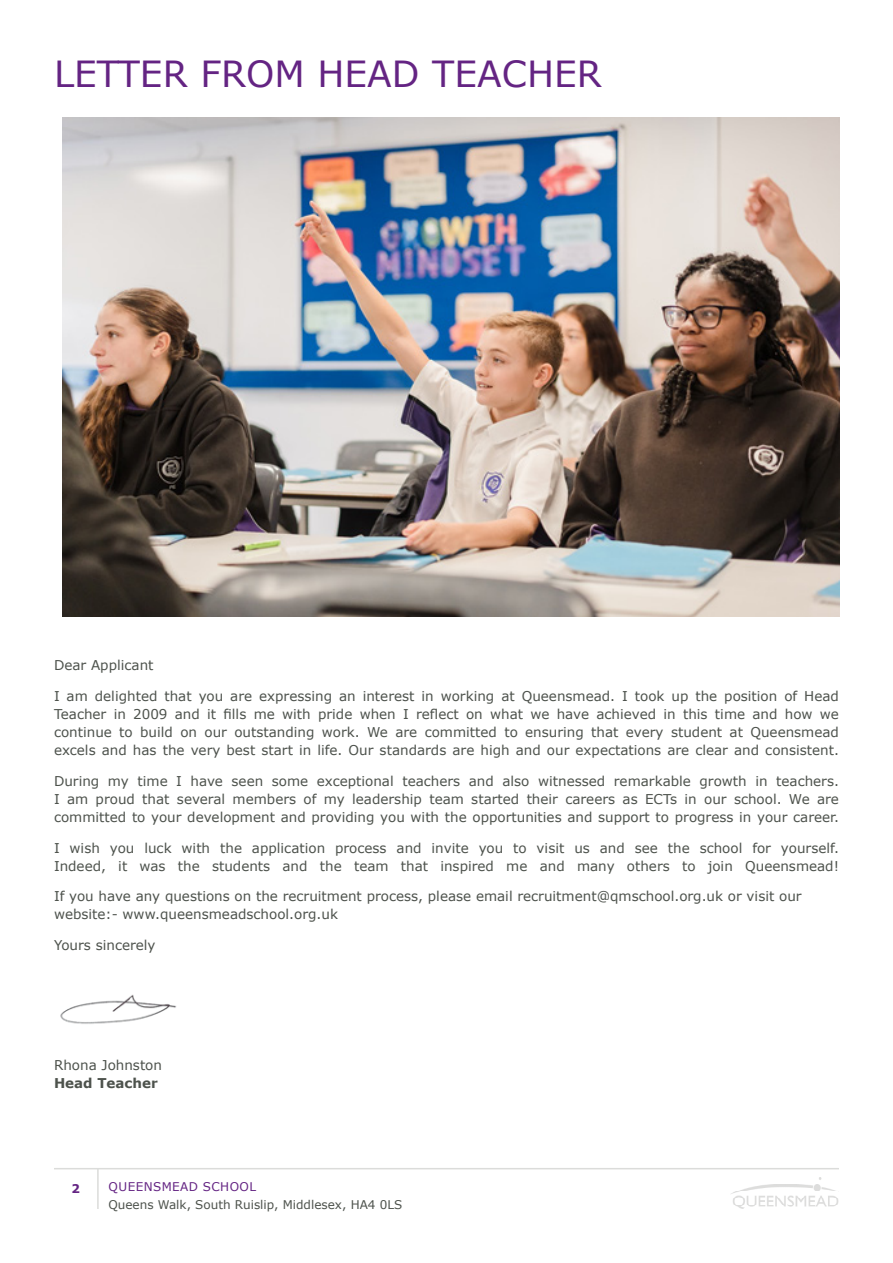
<style>
.page{position:relative;width:893px;height:1263px;background:#fff}
.page>*{position:absolute;margin:0;border:0;box-sizing:border-box;transform-origin:0 0}
.t1{font:36px "Verdana";color:#642483}
.t2{font:13.5px/18px "Verdana";color:#4d524c}
.t3{font:12px/18px "Verdana";color:#4d524c}
.t4{font:700 12px "Verdana";color:#642483}
.s1{font-weight:700}
.s2{color:#642483}
</style>
<div class="page">
<hr style="left:97px;top:1168px;width:2px;height:41px;background:#dbdcda">
<hr style="left:54px;top:1168px;width:785px;height:1px;background:#dbdcda">
<img style="left:731px;top:1177px;width:108px;height:32px">
<img style="left:60px;top:994px;width:117px;height:30px">
<img style="left:62px;top:117px;width:777px;height:500px">
<p class="t1" style="left:54px;top:49px;width:549px">LETTER FROM HEAD TEACHER</p>
<p class="t2" style="left:54px;top:656px;width:101px">Dear Applicant</p>
<p class="t2" style="left:54px;top:687px;width:786px;text-align:justify">I am delighted that you are expressing an interest in working at Queensmead. I took up the position of Head Teacher in 2009 and it fills me with pride when I reflect on what we have achieved in this time and how we continue to build on our outstanding work. We are committed to ensuring that every student at Queensmead excels and has the very best start in life. Our standards are high and our expectations are clear and consistent.</p>
<p class="t2" style="left:54px;top:772px;width:786px;text-align:justify">During my time I have seen some exceptional teachers and also witnessed remarkable growth in teachers.<br>I am proud that several members of my leadership team started their careers as ECTs in our school. We are committed to your development and providing you with the opportunities and support to progress in your career.</p>
<p class="t2" style="left:54px;top:839px;width:786px">I wish you luck with the application process and invite you to visit us and see the school for yourself.<br>Indeed, it was the students and the team that inspired me and many others to join Queensmead!</p>
<p class="t2" style="left:54px;top:887px;width:749px">If you have any questions on the recruitment process, please email recruitment@qmschool.org.uk or visit our website:- www.queensmeadschool.org.uk</p>
<p class="t2" style="left:54px;top:936px;width:103px">Yours sincerely</p>
<p class="t2" style="left:54px;top:1056px;width:110px">Rhona Johnston<br><span class="s1">Head Teacher</span></p>
<p class="t4" style="left:72px;top:1180px;width:10px">2</p>
<p class="t3" style="left:108px;top:1177px;width:295px"><span class="s2">QUEENSMEAD SCHOOL<br></span>Queens Walk, South Ruislip, Middlesex, HA4 0LS</p>
</div>
